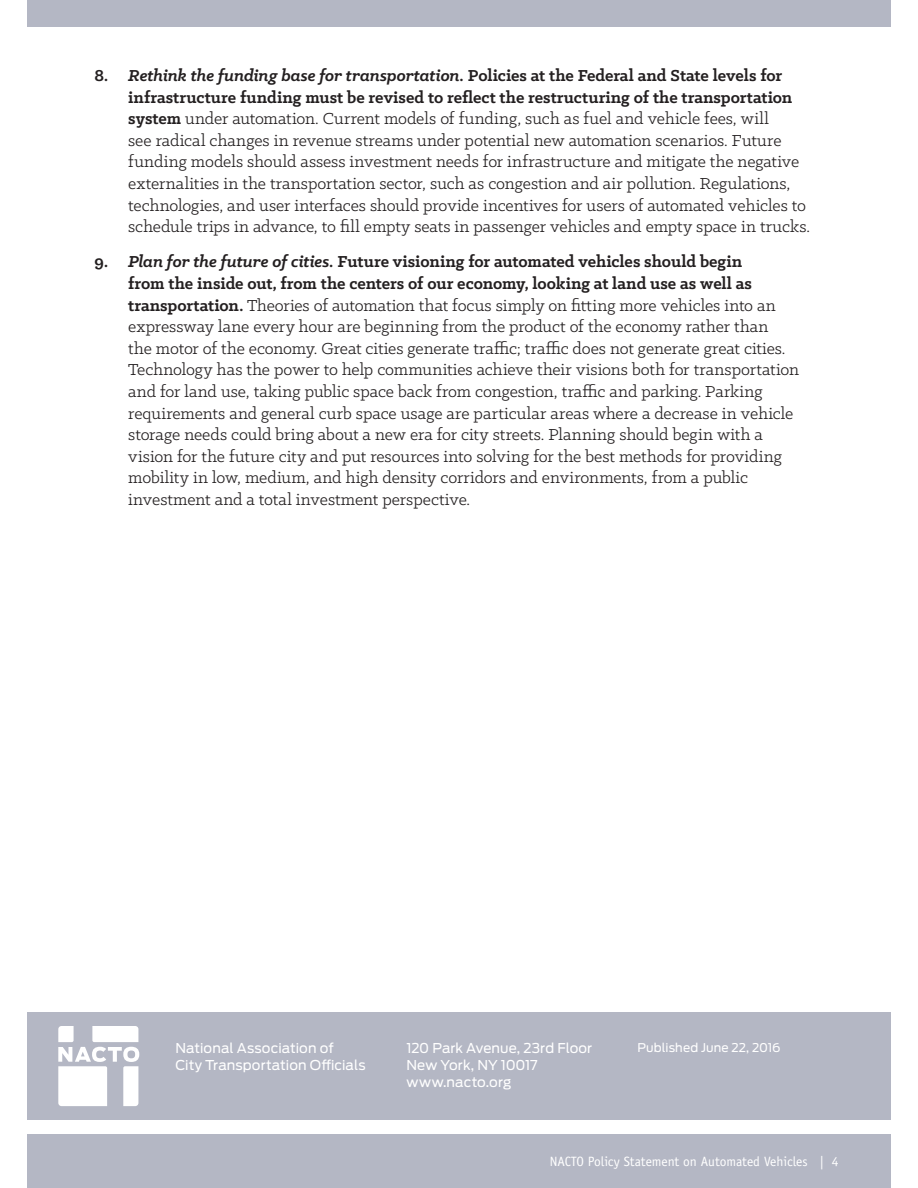
<style>
.page{position:relative;width:918px;height:1188px;background:#fff}
.page>*{position:absolute;margin:0;border:0;box-sizing:border-box;transform-origin:0 0}
.List{font:18px/21.6px "Klinic Slab";letter-spacing:-.005em;color:#231f20}
.t1{font:13.5px "Antenna";letter-spacing:.005em;color:#fff}
.t2{font:13.5px "Officina Sans Std";color:#fff}
.t3{font:12px "Antenna";letter-spacing:.01em;color:#fff}
.s1{font-weight:700}
.s2{font-weight:700;font-style:italic}
</style>
<div class="page">
<div style="left:27px;top:1012px;width:864px;height:108px;background:#b4b7c4"></div>
<div style="left:27px;top:1134px;width:864px;height:54px;background:#b4b7c4"></div>
<div style="left:27px;top:0;width:864px;height:27px;background:#b4b7c4"></div>
<svg style="left:58px;top:1026px;width:81px;height:80px"></svg>
<p class="List" style="left:128px;top:64px;width:683px;text-indent:-34px"><span class="s1">8.</span> <span class="s2">Rethink the funding base for transportation.</span> <span class="s1">Policies at the Federal and State levels for infrastructure funding must be revised to reflect the restructuring of the transportation system</span> under automation. Current models of funding, such as fuel and vehicle fees, will<br>see radical changes in revenue streams under potential new automation scenarios. Future funding models should assess investment needs for infrastructure and mitigate the negative externalities in the transportation sector, such as congestion and air pollution. Regulations, technologies, and user interfaces should provide incentives for users of automated vehicles to schedule trips in advance, to fill empty seats in passenger vehicles and empty space in trucks.</p>
<p class="List" style="left:128px;top:250px;width:672px;text-indent:-34px"><span class="s1">9.</span> <span class="s2">Plan for the future of cities.</span> <span class="s1">Future visioning for automated vehicles should begin<br>from the inside out, from the centers of our economy, looking at land use as well as transportation.</span> Theories of automation that focus simply on fitting more vehicles into an expressway lane every hour are beginning from the product of the economy rather than<br>the motor of the economy. Great cities generate traffic; traffic does not generate great cities.<br>Technology has the power to help communities achieve their visions both for transportation and for land use, taking public space back from congestion, traffic and parking. Parking requirements and general curb space usage are particular areas where a decrease in vehicle storage needs could bring about a new era for city streets. Planning should begin with a vision for the future city and put resources into solving for the best methods for providing mobility in low, medium, and high density corridors and environments, from a public investment and a total investment perspective.</p>
<p class="t1" style="left:176px;top:1040px;width:160px">National Association of</p>
<p class="t1" style="left:176px;top:1057px;width:192px">City Transportation Officials</p>
<p class="t1" style="left:406px;top:1040px;width:187px">120 Park Avenue, 23rd Floor</p>
<p class="t1" style="left:406px;top:1057px;width:133px">New York, NY 10017</p>
<p class="t1" style="left:406px;top:1074px;width:106px">www.nacto.org</p>
<p class="t3" style="left:638px;top:1040px;width:145px">Published June 22, 2016</p>
<p class="t2" style="left:550px;top:1153px;width:290px">NACTO Policy Statement on Automated Vehicles | 4</p>
</div>
